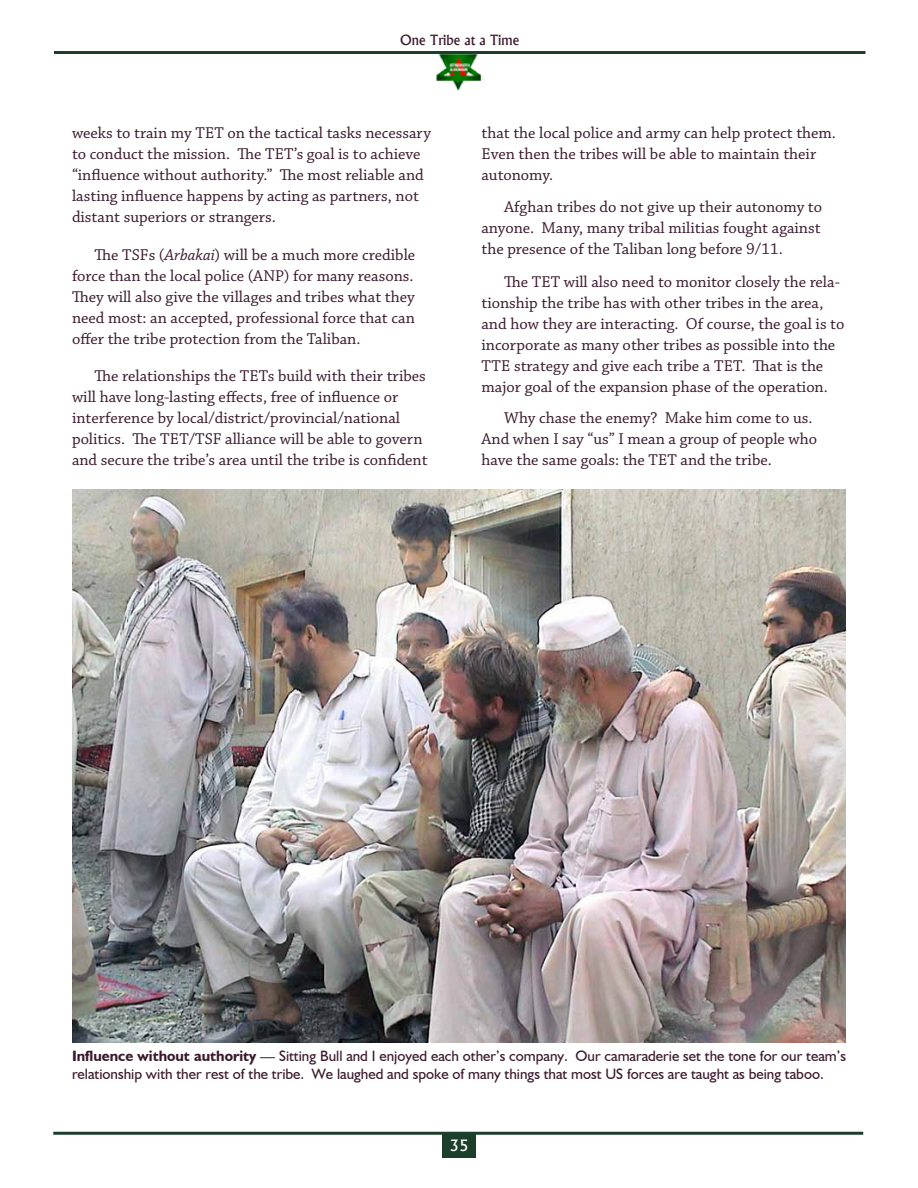
<style>
.page{position:relative;width:918px;height:1188px;background:#fff}
.page>*{position:absolute;margin:0;border:0;box-sizing:border-box;transform-origin:0 0}
.t1{font:16.5px/21px "Chaparral Pro";color:#3a192d}
.t2{font:15px/17.2px "Humanist 521 BT";color:#3a192d}
.t3{font:500 15px "Albertus";color:#fff}
.t4{font:500 13.5px "Albertus";color:#3a192d}
.s1{font-style:italic}
.s2{font-weight:700}
</style>
<div class="page">
<div style="left:442px;top:1134px;width:34px;height:24px;background:#1c3f2b"></div>
<img style="left:436px;top:54px;width:47px;height:37px">
<hr style="left:54px;top:51px;width:812px;height:3px;background:#1c3f2b">
<hr style="left:53px;top:1132px;width:810px;height:3px;background:#1c3f2b">
<img style="left:72px;top:489px;width:774px;height:553px">
<p class="t4" style="left:400px;top:31px;width:120px">One Tribe at a Time</p>
<p class="t1" style="left:72px;top:123px;width:361px">weeks to train my TET on the tactical tasks necessary to conduct the mission. The TET’s goal is to achieve “influence without authority.” The most reliable and lasting influence happens by acting as partners, not distant superiors or strangers.</p>
<p class="t1" style="left:72px;top:245px;width:345px;text-align:justify;text-indent:23px">The TSFs (<span class="s1">Arbakai</span>) will be a much more credible force than the local police (ANP) for many reasons.<br>They will also give the villages and tribes what they need most: an accepted, professional force that can offer the tribe protection from the Taliban.</p>
<p class="t1" style="left:72px;top:366px;width:357px;text-indent:23px">The relationships the TETs build with their tribes will have long-lasting effects, free of influence or interference by local/district/provincial/national politics. The TET/TSF alliance will be able to govern and secure the tribe’s area until the tribe is confident</p>
<p class="t1" style="left:481px;top:123px;width:356px">that the local police and army can help protect them.<br>Even then the tribes will be able to maintain their autonomy.</p>
<p class="t1" style="left:481px;top:197px;width:342px;text-align:justify;text-indent:23px">Afghan tribes do not give up their autonomy to anyone. Many, many tribal militias fought against the presence of the Taliban long before 9/11.</p>
<p class="t1" style="left:481px;top:272px;width:364px;text-indent:23px">The TET will also need to monitor closely the rela&shy;tionship the tribe has with other tribes in the area, and how they are interacting. Of course, the goal is to incorporate as many other tribes as possible into the TTE strategy and give each tribe a TET. That is the major goal of the expansion phase of the operation.</p>
<p class="t1" style="left:481px;top:408px;width:337px;text-indent:23px">Why chase the enemy? Make him come to us.<br>And when I say “us” I mean a group of people who have the same goals: the TET and the tribe.</p>
<p class="t2" style="left:72px;top:1047px;width:776px"><span class="s2">Influence without authority</span> — Sitting Bull and I enjoyed each other’s company. Our camaraderie set the tone for our team’s relationship with ther rest of the tribe. We laughed and spoke of many things that most US forces are taught as being taboo.</p>
<p class="t3" style="left:450px;top:1137px;width:20px">35</p>
</div>
